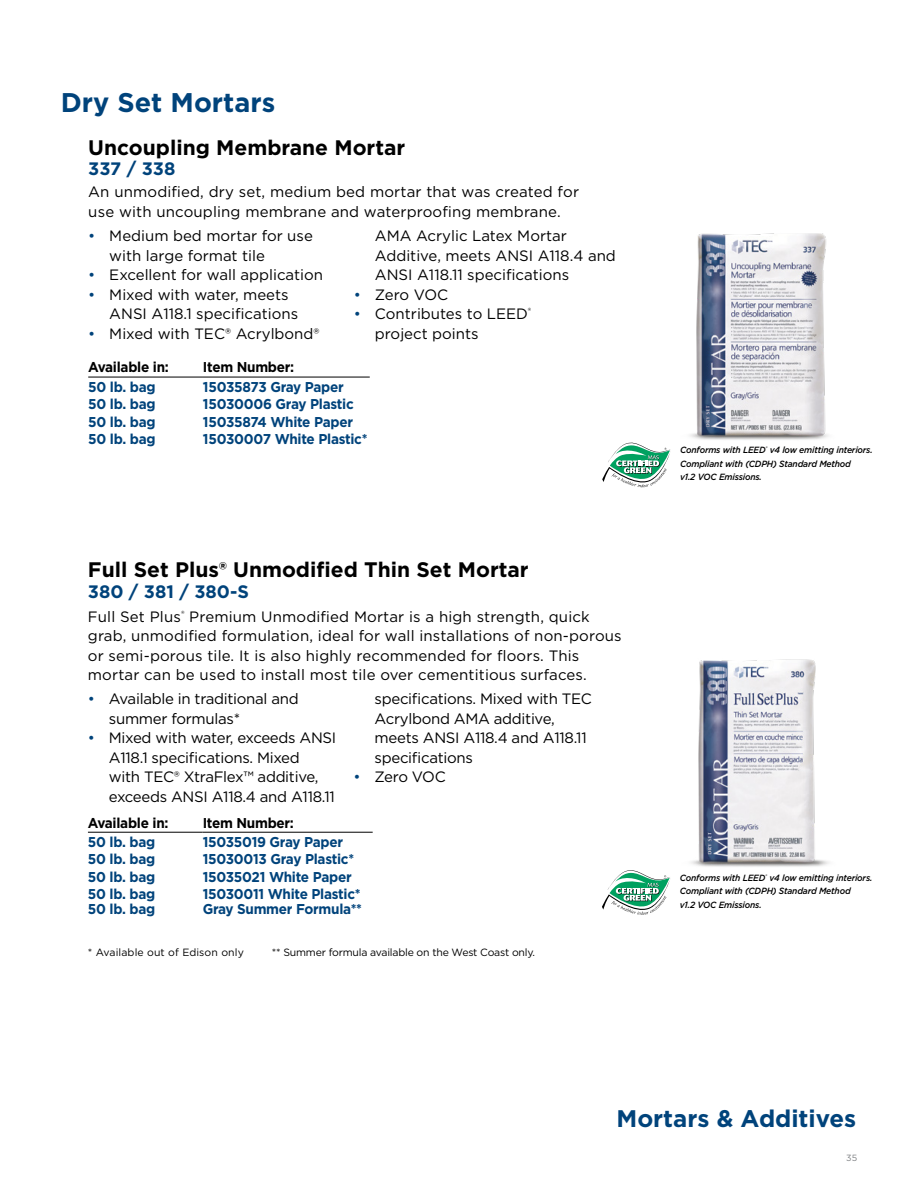
<style>
.page{position:relative;width:918px;height:1188px;background:#fff}
.page>*{position:absolute;margin:0;border:0;box-sizing:border-box;transform-origin:0 0}
.t1{font:700 27px "Gotham";color:#00437b}
.t2{font:700 24px "Gotham";color:#00437b}
.t3{font:700 21px "Gotham";color:#000}
.t4{font:700 18px "Gotham";color:#00437b}
.t5{font:15px/19.5px "Gotham";color:#000}
.t6{font:15px/19.5px "Gotham";letter-spacing:-.02em;color:#000}
.t7{font:700 14.25px "Gotham";letter-spacing:-.02em;color:#00437b;scale:.95 1}
.t8{font:700 14.25px "Gotham";letter-spacing:-.02em;color:#000;scale:.95 1}
.t9{font:10.5px "Gotham";letter-spacing:-.02em;color:#000}
.t10{font:10.5px "Gotham";letter-spacing:.01em;color:#000}
.t11{font:italic 500 9px/13.5px "Gotham";letter-spacing:-.02em;color:#000;scale:.95 1}
.t12{font:9px "Gotham";color:#808285}
.s1{color:#00437b}
</style>
<div class="page">
<svg style="left:602px;top:870px;width:68px;height:45px"></svg>
<img style="left:691px;top:659px;width:138px;height:208px">
<hr style="left:88px;top:832px;width:115px;height:1px;background:#000">
<hr style="left:203px;top:832px;width:170px;height:1px;background:#000">
<hr style="left:88px;top:377px;width:115px;height:1px;background:#000">
<hr style="left:203px;top:377px;width:167px;height:1px;background:#000">
<svg style="left:602px;top:443px;width:69px;height:44px"></svg>
<img style="left:690px;top:233px;width:138px;height:207px">
<h1 class="t1" style="left:61px;top:85px;width:216px">Dry Set Mortars</h1>
<h3 class="t3" style="left:88px;top:133px;width:319px">Uncoupling Membrane Mortar</h3>
<p class="t4" style="left:88px;top:157px;width:89px">337 / 338</p>
<p class="t5" style="left:88px;top:182px;width:492px">An unmodified, dry set, medium bed mortar that was created for use with uncoupling membrane and waterproofing membrane.</p>
<p class="t5" style="left:109px;top:226px;width:205px;text-indent:-21px"><span class="s1">•</span> Medium bed mortar for use with large format tile</p>
<p class="t5" style="left:88px;top:265px;width:236px"><span class="s1">•</span> Excellent for wall application</p>
<p class="t5" style="left:109px;top:285px;width:190px;text-indent:-21px"><span class="s1">•</span> Mixed with water, meets<br>ANSI A118.1 specifications</p>
<p class="t5" style="left:88px;top:324px;width:233px"><span class="s1">•</span> Mixed with TEC® Acrylbond®</p>
<p class="t5" style="left:375px;top:226px;width:242px">AMA Acrylic Latex Mortar<br>Additive, meets ANSI A118.4 and<br>ANSI A118.11 specifications</p>
<p class="t5" style="left:354px;top:285px;width:96px"><span class="s1">•</span> Zero VOC</p>
<p class="t5" style="left:375px;top:304px;width:158px;text-indent:-21px"><span class="s1">•</span> Contributes to LEED<sup>® </sup>project points</p>
<p class="t8" style="left:88px;top:358px;width:86px">Available in:</p>
<p class="t8" style="left:203px;top:358px;width:98px">Item Number:</p>
<p class="t7" style="left:88px;top:377px;width:72px">50 lb. bag</p>
<p class="t7" style="left:203px;top:377px;width:150px">15035873 Gray Paper</p>
<p class="t7" style="left:88px;top:395px;width:72px">50 lb. bag</p>
<p class="t7" style="left:203px;top:395px;width:160px">15030006 Gray Plastic</p>
<p class="t7" style="left:88px;top:412px;width:72px">50 lb. bag</p>
<p class="t7" style="left:203px;top:412px;width:159px">15035874 White Paper</p>
<p class="t7" style="left:88px;top:430px;width:72px">50 lb. bag</p>
<p class="t7" style="left:203px;top:430px;width:175px">15030007 White Plastic*</p>
<h3 class="t3" style="left:88px;top:555px;width:442px">Full Set Plus® Unmodified Thin Set Mortar</h3>
<p class="t4" style="left:88px;top:580px;width:162px">380 / 381 / 380-S</p>
<p class="t5" style="left:88px;top:606px;width:535px">Full Set Plus<sup>®</sup> Premium Unmodified Mortar is a high strength, quick grab, unmodified formulation, ideal for wall installations of non-porous or semi-porous tile. It is also highly recommended for floors. This mortar can be used to install most tile over cementitious surfaces.</p>
<p class="t6" style="left:109px;top:689px;width:191px;text-indent:-21px"><span class="s1">•</span> Available in traditional and summer formulas*</p>
<p class="t6" style="left:109px;top:728px;width:229px;text-indent:-21px"><span class="s1">•</span> Mixed with water, exceeds ANSI<br>A118.1 specifications. Mixed<br>with TEC® XtraFlex™ additive, exceeds ANSI A118.4 and A118.11</p>
<p class="t6" style="left:375px;top:689px;width:219px">specifications. Mixed with TEC<br>Acrylbond AMA additive, meets ANSI A118.4 and A118.11 specifications</p>
<p class="t5" style="left:354px;top:767px;width:94px"><span class="s1">•</span> Zero VOC</p>
<p class="t8" style="left:88px;top:813px;width:86px">Available in:</p>
<p class="t8" style="left:203px;top:813px;width:98px">Item Number:</p>
<p class="t7" style="left:88px;top:832px;width:72px">50 lb. bag</p>
<p class="t7" style="left:203px;top:832px;width:149px">15035019 Gray Paper</p>
<p class="t7" style="left:88px;top:850px;width:72px">50 lb. bag</p>
<p class="t7" style="left:203px;top:850px;width:161px">15030013 Gray Plastic*</p>
<p class="t7" style="left:88px;top:867px;width:72px">50 lb. bag</p>
<p class="t7" style="left:203px;top:867px;width:158px">15035021 White Paper</p>
<p class="t7" style="left:88px;top:885px;width:72px">50 lb. bag</p>
<p class="t7" style="left:203px;top:885px;width:168px">15030011 White Plastic*</p>
<p class="t7" style="left:88px;top:899px;width:72px">50 lb. bag</p>
<p class="t7" style="left:203px;top:899px;width:169px">Gray Summer Formula**</p>
<p class="t10" style="left:88px;top:946px;width:157px">* Available out of Edison only</p>
<p class="t9" style="left:272px;top:946px;width:265px">** Summer formula available on the West Coast only.</p>
<p class="t11" style="left:680px;top:443px;width:204px">Conforms with LEED<sup>®</sup> v4 low emitting interiors.<br>Compliant with (CDPH) Standard Method<br>v1.2 VOC Emissions.</p>
<p class="t11" style="left:680px;top:871px;width:204px">Conforms with LEED<sup>®</sup> v4 low emitting interiors.<br>Compliant with (CDPH) Standard Method<br>v1.2 VOC Emissions.</p>
<h2 class="t2" style="left:617px;top:1102px;width:241px">Mortars &amp; Additives</h2>
<p class="t12" style="left:846px;top:1152px;width:12px">35</p>
</div>
